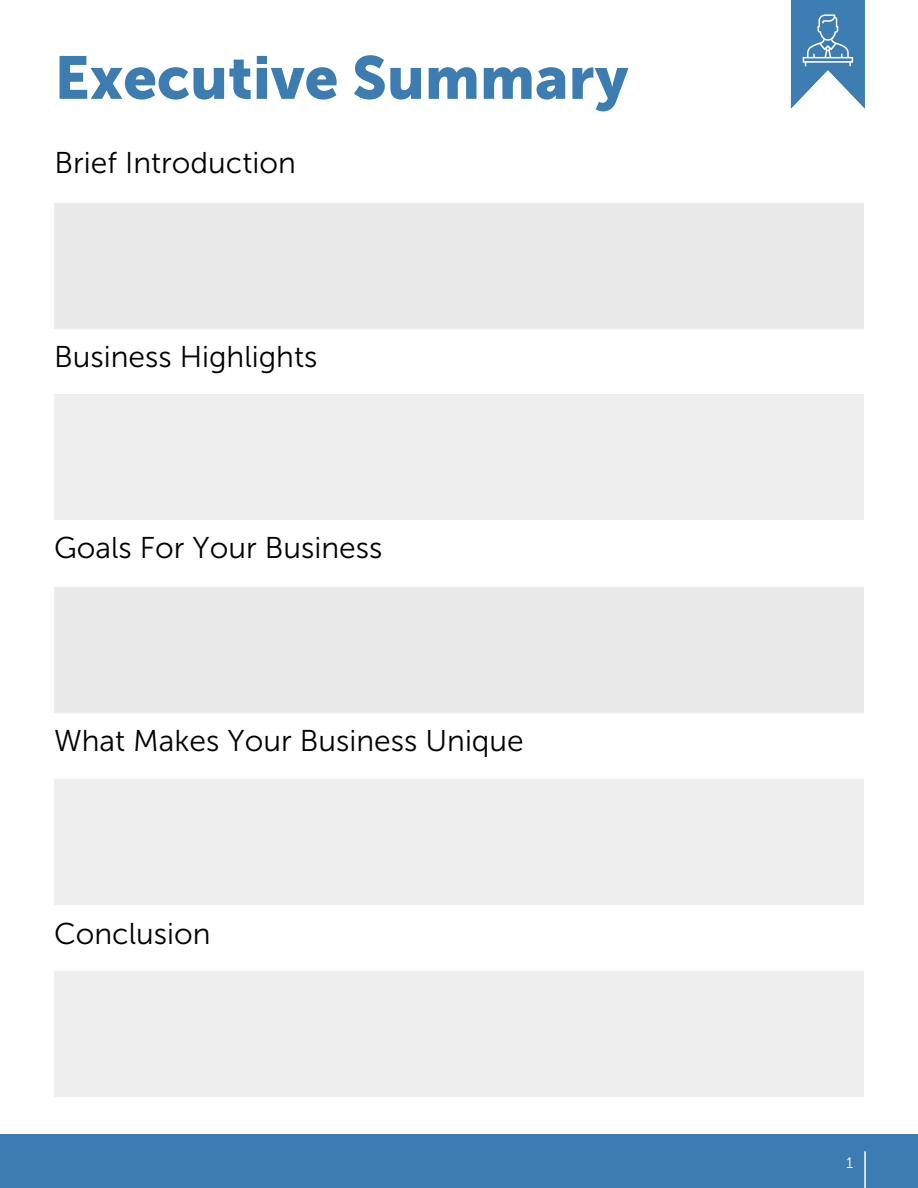
<style>
.page{position:relative;width:918px;height:1188px;background:#fff}
.page>*{position:absolute;margin:0;border:0;box-sizing:border-box;transform-origin:0 0}
.t1{font:60px "Museo Sans 900";color:#3d7cb1}
.t2{font:30px "Museo Sans 300";color:#000}
.t3{font:15px "Museo 300";color:#fff}
</style>
<div class="page">
<div style="left:0;top:1134px;width:918px;height:54px;background:#3d7cb1"></div>
<hr style="left:864px;top:1151px;width:2px;height:37px;background:#fff">
<div style="left:54px;top:394px;width:810px;height:126px;background:#e9e9ea"></div>
<div style="left:54px;top:779px;width:810px;height:126px;background:#e9e9ea"></div>
<div style="left:54px;top:971px;width:810px;height:126px;background:#e9e9ea"></div>
<img style="left:790px;top:0;width:75px;height:109px">
<div style="left:54px;top:587px;width:810px;height:126px;background:#e9e9ea"></div>
<div style="left:54px;top:203px;width:810px;height:126px;background:#e9e9ea"></div>
<h1 class="t1" style="left:55px;top:44px;width:575px">Executive Summary</h1>
<p class="t2" style="left:55px;top:146px;width:243px">Brief Introduction</p>
<p class="t2" style="left:54px;top:341px;width:265px">Business Highlights</p>
<p class="t2" style="left:54px;top:532px;width:330px">Goals For Your Business</p>
<p class="t2" style="left:54px;top:725px;width:471px">What Makes Your Business Unique</p>
<p class="t2" style="left:54px;top:917px;width:158px">Conclusion</p>
<p class="t3" style="left:846px;top:1155px;width:9px">1</p>
</div>
